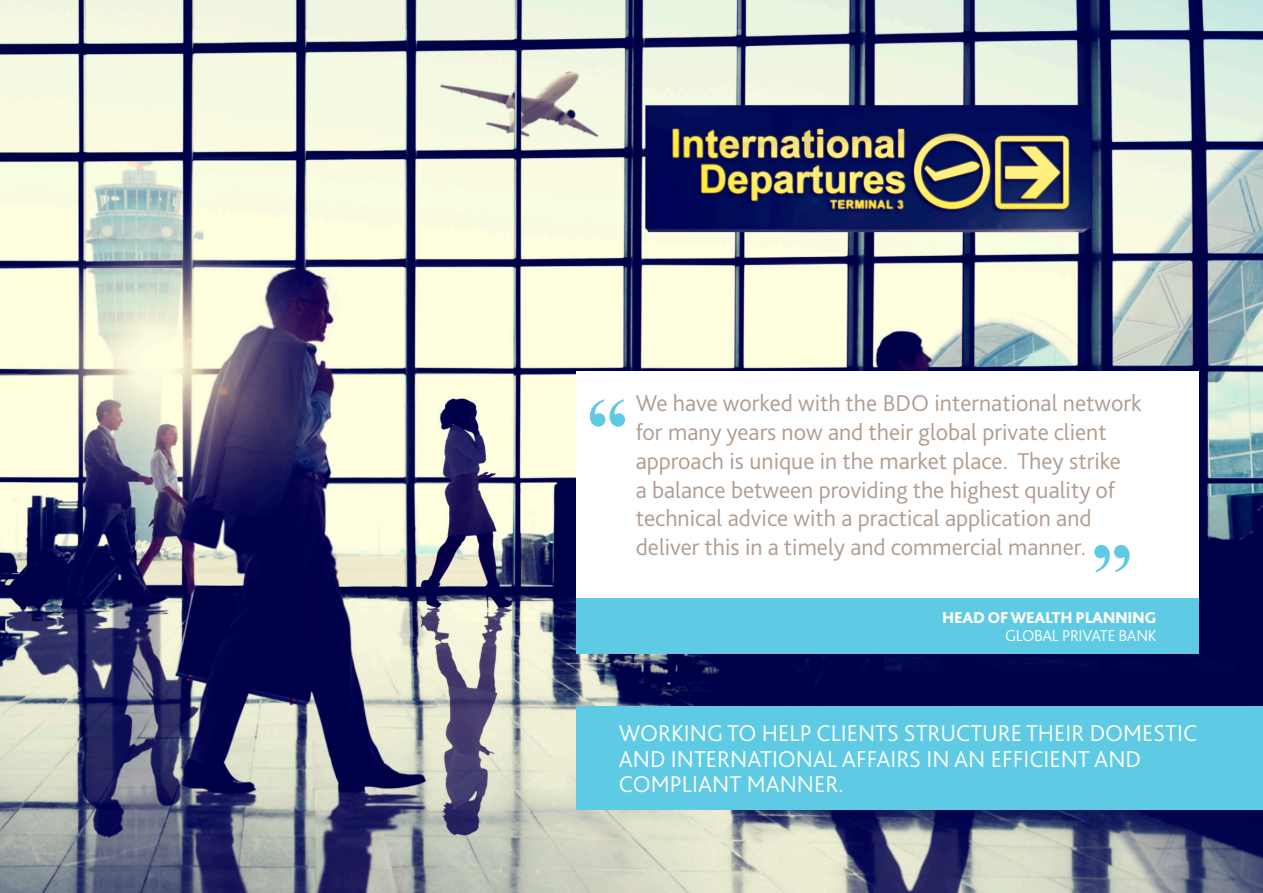
<style>
.page{position:relative;width:1263px;height:893px;background:#fff}
.page>*{position:absolute;margin:0;border:0;box-sizing:border-box;transform-origin:0 0}
.quote_text{font:300 24px/28.8px "Bliss Pro";color:#af9c8f}
.Intro{font:300 24px/25.5px "Bliss Pro";color:#fff}
.Subheading_level_1{font:800 16.5px/18px "Bliss Pro";letter-spacing:-.02em;color:#fff;text-align:right}
.s1{font-weight:300}
</style>
<div class="page">
<img style="left:0;top:0;width:1263px;height:893px">
<div style="left:576px;top:598px;width:623px;height:56px;background:#5fcae3"></div>
<div style="left:576px;top:372px;width:623px;height:226px;background:#fff"></div>
<svg style="left:590px;top:399px;width:35px;height:28px"></svg>
<svg style="left:1094px;top:545px;width:35px;height:27px"></svg>
<div style="left:576px;top:706px;width:687px;height:103px;background:#5fcae3"></div>
<p class="quote_text" style="left:636px;top:388px;width:507px">We have worked with the BDO international network for many years now and their global private client approach is unique in the market place. They strike<br>a balance between providing the highest quality of technical advice with a practical application and deliver this in a timely and commercial manner.</p>
<p class="Subheading_level_1" style="left:942px;top:608px;width:216px">HEAD OF WEALTH PLANNING<br><span class="s1">GLOBAL PRIVATE BANK</span></p>
<p class="Intro" style="left:619px;top:720px;width:580px">WORKING TO HELP CLIENTS STRUCTURE THEIR DOMESTIC<br>AND INTERNATIONAL AFFAIRS IN AN EFFICIENT AND<br>COMPLIANT MANNER.</p>
</div>
